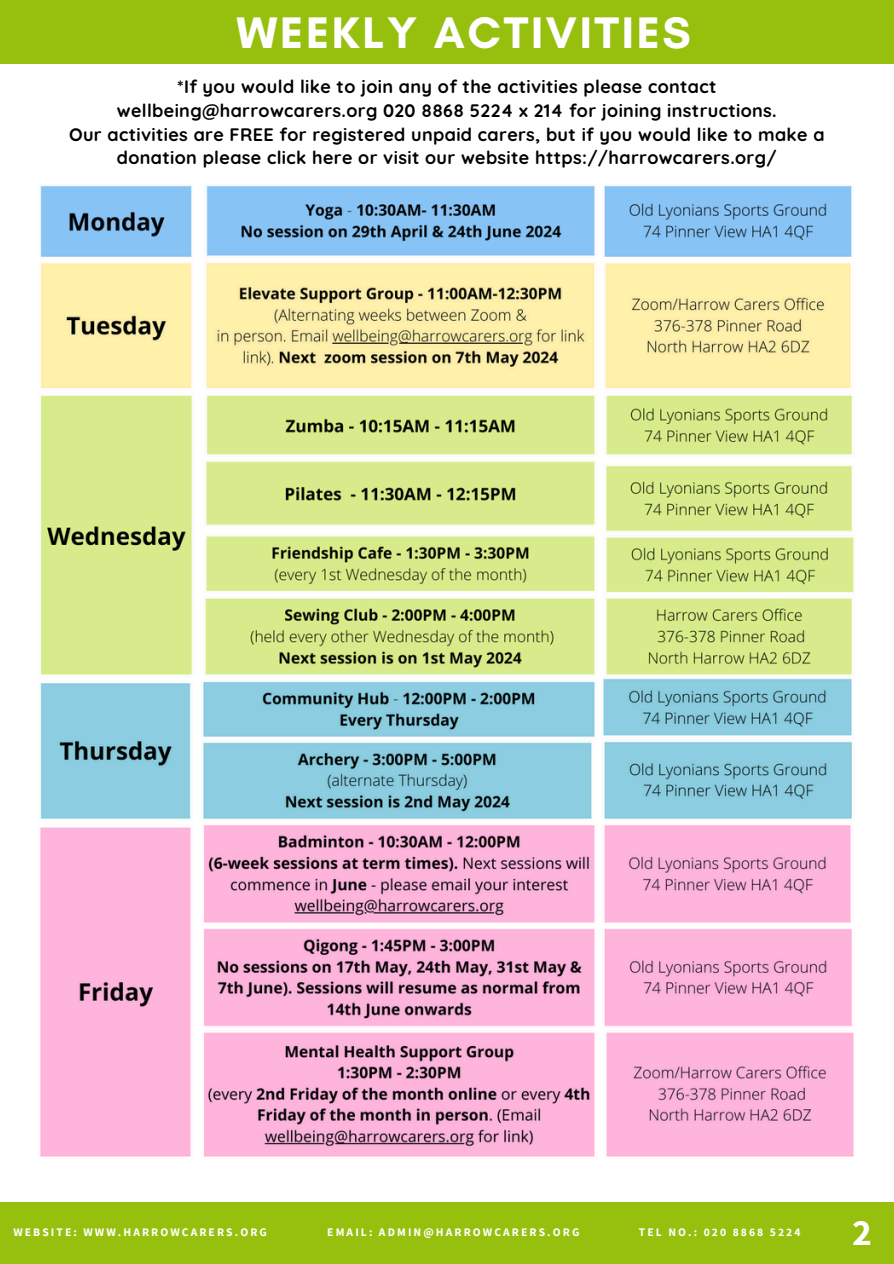
<style>
.page{position:relative;width:894px;height:1264px;background:#fff}
.page>*{position:absolute;margin:0;border:0;box-sizing:border-box;transform-origin:0 0}
.t1{font:700 45px "Glacial Indifference";letter-spacing:.06em;color:#fff}
.t2{font:700 37.5px "Source Sans Pro";color:#fff}
.t3{font:700 18px/23.7px "Quicksand";letter-spacing:.02em;color:#000;text-align:center}
.t4{font:700 11.55px "Source Sans Pro";letter-spacing:.18em;color:#fff}
</style>
<div class="page">
<div style="left:0;top:0;width:893px;height:64px;background:#97bf0d"></div>
<div style="left:0;top:1202px;width:893px;height:61px;background:#97bf0d"></div>
<img style="left:40px;top:185px;width:814px;height:972px">
<p class="t1" style="left:236px;top:5px;width:456px">WEEKLY ACTIVITIES</p>
<p class="t3" style="left:69px;top:75px;width:756px">*If you would like to join any of the activities please contact wellbeing@harrowcarers.org 020 8868 5224 x 214 for joining instructions.<br>Our activities are FREE for registered unpaid carers, but if you would like to make a donation please click here or visit our website https://harrowcarers.org/</p>
<p class="t4" style="left:13px;top:1224px;width:255px">WEBSITE: WWW.HARROWCARERS.ORG</p>
<p class="t4" style="left:327px;top:1224px;width:253px">EMAIL: ADMIN@HARROWCARERS.ORG</p>
<p class="t4" style="left:638px;top:1224px;width:163px">TEL NO.: 020 8868 5224</p>
<h1 class="t2" style="left:851px;top:1207px;width:21px">2</h1>
</div>
